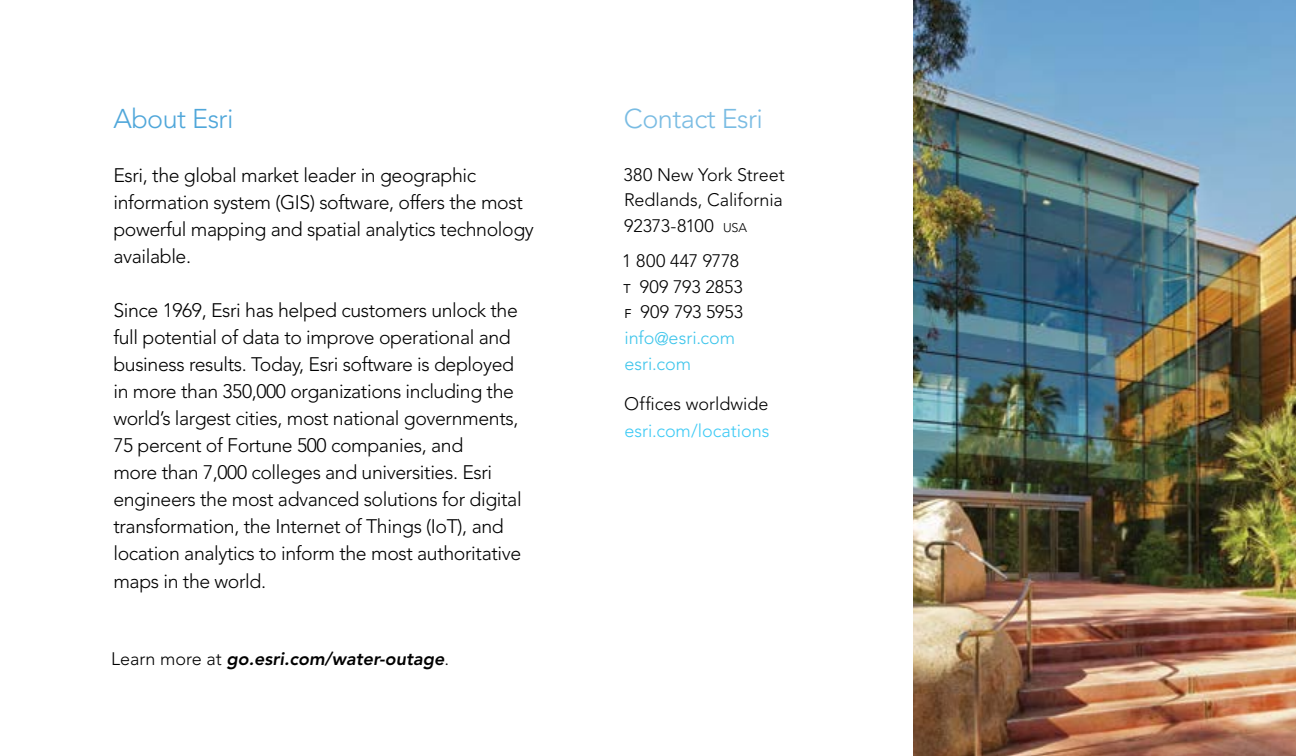
<style>
.page{position:relative;width:1296px;height:756px;background:#fff}
.page>*{position:absolute;margin:0;border:0;box-sizing:border-box;transform-origin:0 0}
.t1{font:300 27px "Avenir LT Std";letter-spacing:-.02em;color:#7abce3}
.t2{font:300 27px "Avenir LT Std";letter-spacing:-.02em;color:#50a7da}
.t3{font:300 19.5px/27px "Avenir LT Std";letter-spacing:-.02em;color:#000}
.t4{font:300 18px/25.7px "Avenir LT Std";color:#000;text-align:justify}
.t5{font:italic 800 18px "Avenir LT Std";color:#000}
.t6{font:300 18px "Avenir LT Std";color:#3dcaf5}
.s1{font-weight:300;font-style:normal}
.s2{font-size:12.6px}
.s3{font-weight:400;font-size:12.6px}
.s4{color:#3dc5eb}
</style>
<div class="page">
<img style="left:914px;top:0;width:382px;height:756px">
<h1 class="t2" style="left:113px;top:103px;width:122px">About Esri</h1>
<p class="t3" style="left:113px;top:162px;width:422px">Esri, the global market leader in geographic information system (GIS) software, offers the most powerful mapping and spatial analytics technology available.</p>
<p class="t3" style="left:113px;top:297px;width:410px">Since 1969, Esri has helped customers unlock the full potential of data to improve operational and business results. Today, Esri software is deployed in more than 350,000 organizations including the world’s largest cities, most national governments, 75 percent of Fortune 500 companies, and<br>more than 7,000 colleges and universities. Esri engineers the most advanced solutions for digital transformation, the Internet of Things (IoT), and location analytics to inform the most authoritative maps in the world.</p>
<p class="t5" style="left:111px;top:648px;width:340px"><span class="s1">Learn more at</span> go.esri.com/water-outage<span class="s1">.</span></p>
<h1 class="t1" style="left:624px;top:103px;width:141px">Contact Esri</h1>
<p class="t4" style="left:624px;top:162px;width:163px">380 New York Street Redlands, California 92373-8100 <span class="s2">USA</span></p>
<p class="t4" style="left:622px;top:248px;width:123px;text-align:left">1 800 447 9778 <span class="s3">t</span> 909 793 2853 <span class="s3">f</span> 909 793 5953 <span class="s4">info@esri.com esri.com</span></p>
<p class="t4" style="left:624px;top:391px;width:146px">Offices worldwide</p>
<p class="t6" style="left:624px;top:421px;width:146px">esri.com/locations</p>
</div>
